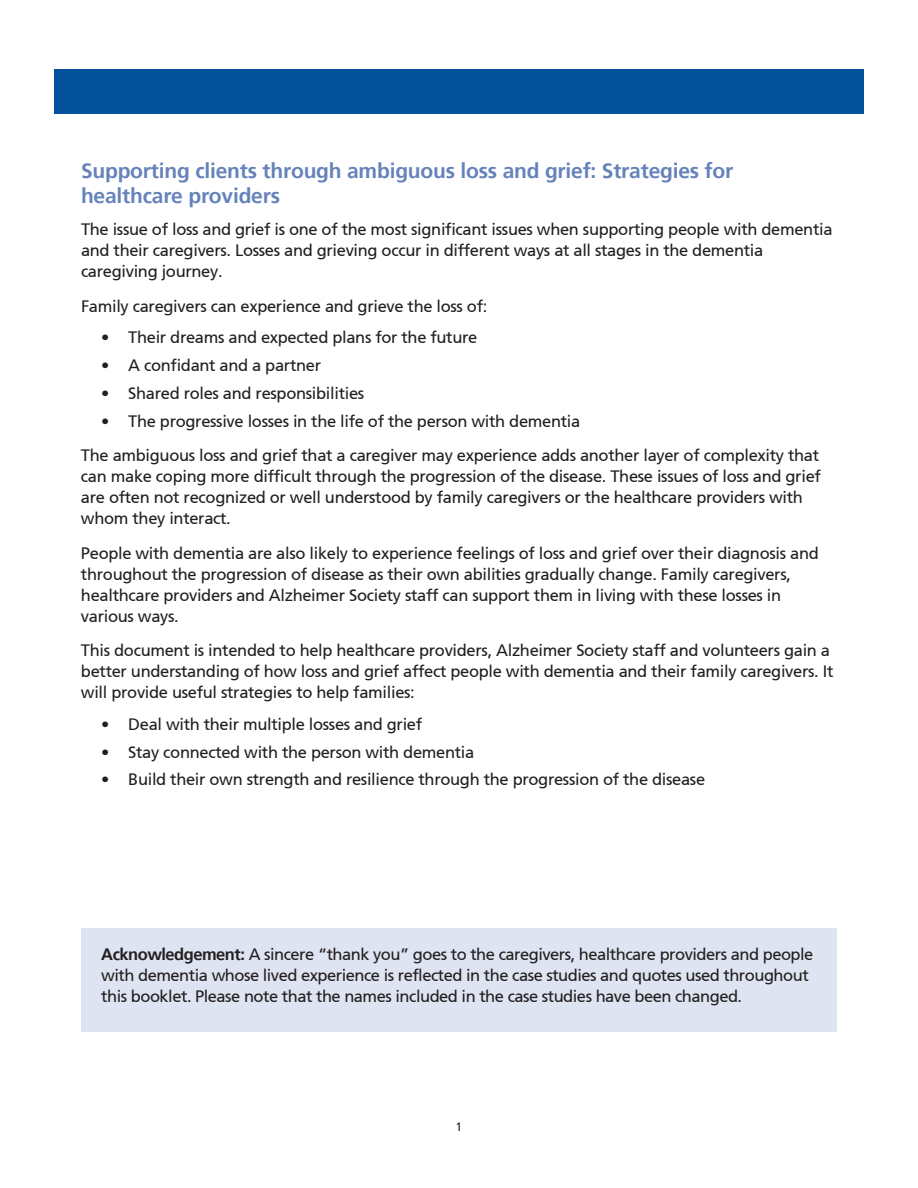
<style>
.page{position:relative;width:918px;height:1188px;background:#fff}
.page>*{position:absolute;margin:0;border:0;box-sizing:border-box;transform-origin:0 0}
.Subhead{font:700 21px/25.5px "Frutiger 65";letter-spacing:-.01em;color:#6582ba}
.body_text{font:16.5px/21px "Frutiger 55 Roman";letter-spacing:-.02em;color:#231f20}
.t1{font:12px "Frutiger 55 Roman";color:#231f20}
.s1{font-family:"Frutiger 65";font-weight:700}
</style>
<div class="page">
<div style="left:54px;top:69px;width:810px;height:45px;background:#01529a"></div>
<div style="left:81px;top:928px;width:756px;height:103px;background:#dee4f1"></div>
<p class="Subhead" style="left:81px;top:158px;width:654px">Supporting clients through ambiguous loss and grief: Strategies for healthcare providers</p>
<p class="body_text" style="left:81px;top:219px;width:753px">The issue of loss and grief is one of the most significant issues when supporting people with dementia and their caregivers. Losses and grieving occur in different ways at all stages in the dementia caregiving journey.</p>
<p class="body_text" style="left:81px;top:295px;width:408px">Family caregivers can experience and grieve the loss of:</p>
<p class="body_text" style="left:101px;top:327px;width:378px">• Their dreams and expected plans for the future</p>
<p class="body_text" style="left:101px;top:355px;width:221px">• A confidant and a partner</p>
<p class="body_text" style="left:101px;top:383px;width:265px">• Shared roles and responsibilities</p>
<p class="body_text" style="left:101px;top:410px;width:481px">• The progressive losses in the life of the person with dementia</p>
<p class="body_text" style="left:81px;top:445px;width:741px">The ambiguous loss and grief that a caregiver may experience adds another layer of complexity that can make coping more difficult through the progression of the disease. These issues of loss and grief are often not recognized or well understood by family caregivers or the healthcare providers with whom they interact.</p>
<p class="body_text" style="left:81px;top:542px;width:739px">People with dementia are also likely to experience feelings of loss and grief over their diagnosis and throughout the progression of disease as their own abilities gradually change. Family caregivers, healthcare providers and Alzheimer Society staff can support them in living with these losses in various ways.</p>
<p class="body_text" style="left:81px;top:640px;width:754px">This document is intended to help healthcare providers, Alzheimer Society staff and volunteers gain a better understanding of how loss and grief affect people with dementia and their family caregivers. It will provide useful strategies to help families:</p>
<p class="body_text" style="left:101px;top:714px;width:322px">• Deal with their multiple losses and grief</p>
<p class="body_text" style="left:101px;top:741px;width:375px">• Stay connected with the person with dementia</p>
<p class="body_text" style="left:101px;top:769px;width:605px">• Build their own strength and resilience through the progression of the disease</p>
<p class="body_text" style="left:101px;top:944px;width:714px"><span class="s1">Acknowledgement:</span> A sincere “thank you” goes to the caregivers, healthcare providers and people with dementia whose lived experience is reflected in the case studies and quotes used throughout this booklet. Please note that the names included in the case studies have been changed.</p>
<p class="t1" style="left:456px;top:1120px;width:8px">1</p>
</div>
